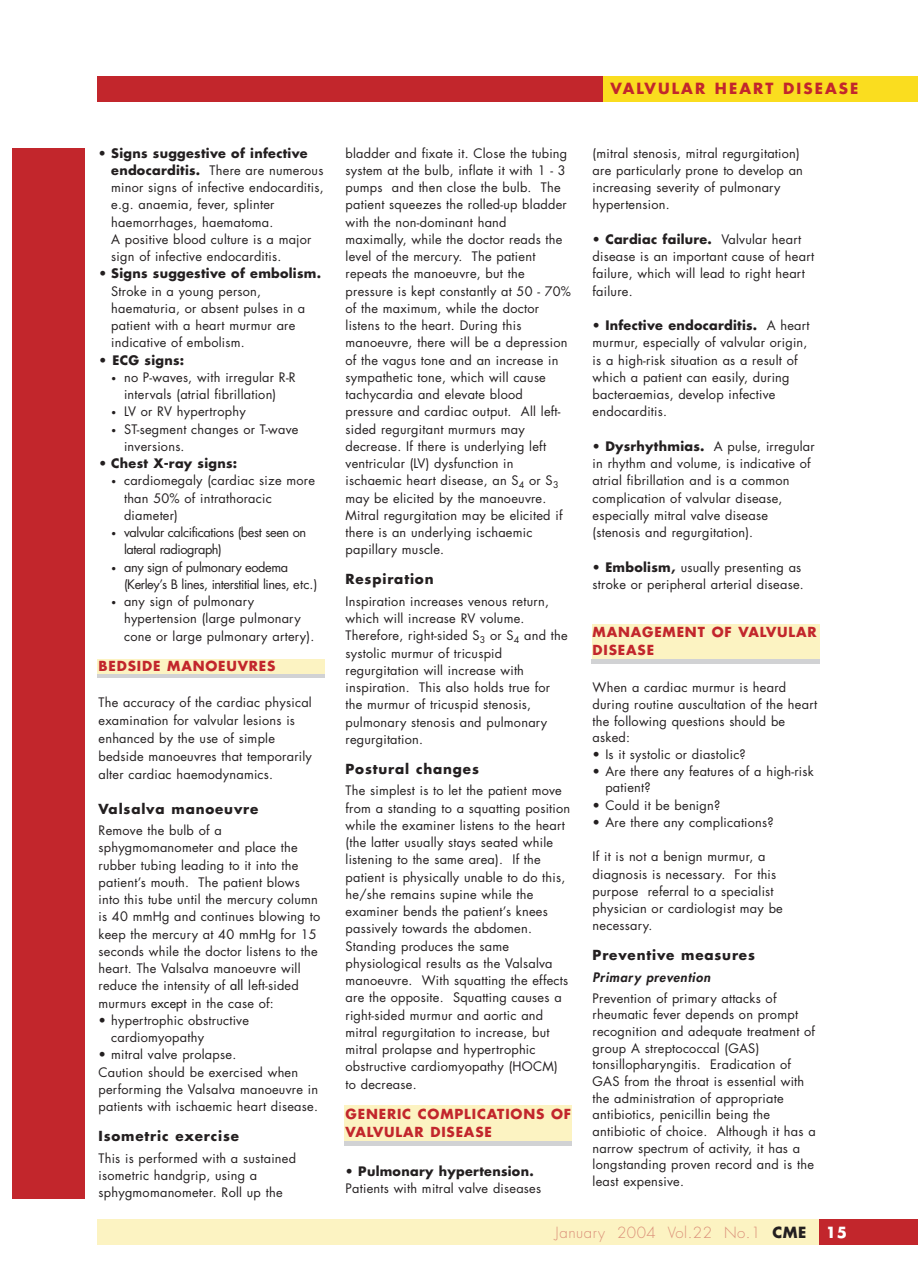
<style>
.page{position:relative;width:918px;height:1287px;background:#fff}
.page>*{position:absolute;margin:0;border:0;box-sizing:border-box;transform-origin:0 0}
.t1{font:300 15px "Futura";letter-spacing:.035em;color:#db9079}
.t2{font:700 15px "Futura";letter-spacing:.135em;color:#c2262c}
.t3{font:700 15px "Futura";color:#fff}
.t4{font:700 13.5px/18px "Futura";letter-spacing:.06em;color:#c2262c}
.t5{font:700 13.5px "Futura";letter-spacing:.06em;color:#231f20}
.t6{font:12.75px/17.2px "Futura";letter-spacing:.02em;color:#231f20}
.t7{font:12.75px/17.2px "Futura";letter-spacing:-.03em;color:#231f20}
.t8{font:700 12.75px "Futura";letter-spacing:.02em;color:#231f20}
.t9{font:italic 800 12.75px "Futura";letter-spacing:.05em;color:#231f20}
.s1{font-weight:700}
.s2{font-size:9px}
.s3{font-style:inherit}
.s4{font-weight:700;color:#231f20}
</style>
<div class="page">
<div style="left:97px;top:1220px;width:723px;height:25px;background:#fcf3c2"></div>
<div style="left:820px;top:1220px;width:98px;height:25px;background:#c2262c"></div>
<div style="left:97px;top:76px;width:723px;height:25px;background:#c2262c"></div>
<div style="left:603px;top:76px;width:315px;height:25px;background:#fadd1f"></div>
<div style="left:12px;top:148px;width:72px;height:1050px;background:#c2262c"></div>
<div style="left:344px;top:1106px;width:228px;height:35px;background:#fcf3c2"></div>
<div style="left:344px;top:1141px;width:228px;height:5px;background:#d1d2d4"></div>
<div style="left:592px;top:624px;width:228px;height:34px;background:#fcf3c2"></div>
<div style="left:592px;top:659px;width:228px;height:5px;background:#d1d2d4"></div>
<div style="left:97px;top:659px;width:228px;height:16px;background:#fcf3c2"></div>
<hr style="left:97px;top:675px;width:227px;height:3px;background:#d1d2d4">
<p class="t6" style="left:111px;top:145px;width:214px;text-indent:-13px">• <span class="s1">Signs suggestive of infective endocarditis.</span> There are numerous minor signs of infective endocarditis, e.g. anaemia, fever, splinter haemorrhages, haematoma.<br>A positive blood culture is a major sign of infective endocarditis.</p>
<p class="t8" style="left:99px;top:268px;width:224px">• Signs suggestive of embolism.</p>
<p class="t6" style="left:111px;top:283px;width:196px">Stroke in a young person, haematuria, or absent pulses in a patient with a heart murmur are indicative of embolism.</p>
<p class="t8" style="left:99px;top:354px;width:87px">• ECG signs:</p>
<p class="t6" style="left:111px;top:370px;width:186px;text-align:center"><span class="s2">•</span> no P-waves, with irregular R-R intervals (atrial fibrillation)</p>
<p class="t6" style="left:111px;top:404px;width:136px"><span class="s2">•</span> LV or RV hypertrophy</p>
<p class="t6" style="left:124px;top:421px;width:176px;text-indent:-13px"><span class="s2">•</span> ST-segment changes or T-wave inversions.</p>
<p class="t8" style="left:99px;top:458px;width:140px">• Chest X-ray signs:</p>
<p class="t6" style="left:124px;top:473px;width:192px;text-indent:-13px"><span class="s2">•</span> cardiomegaly (cardiac size more than 50% of intrathoracic diameter)</p>
<p class="t7" style="left:124px;top:525px;width:184px;text-indent:-13px"><span class="s2">•</span> valvular calcifications (best seen on lateral radiograph)</p>
<p class="t7" style="left:124px;top:559px;width:195px;text-indent:-13px"><span class="s2">•</span> any sign of pulmonary eodema (Kerley’s B lines, interstitial lines, etc.)</p>
<p class="t6" style="left:124px;top:594px;width:192px;text-indent:-13px"><span class="s2">•</span> any sign of pulmonary hypertension (large pulmonary cone or large pulmonary artery).</p>
<p class="t4" style="left:99px;top:659px;width:179px">BEDSIDE MANOEUVRES</p>
<p class="t6" style="left:99px;top:695px;width:215px;line-height:18px">The accuracy of the cardiac physical examination for valvular lesions is enhanced by the use of simple bedside manoeuvres that temporarily alter cardiac haemodynamics.</p>
<p class="t5" style="left:99px;top:802px;width:161px">Valsalva manoeuvre</p>
<p class="t6" style="left:99px;top:823px;width:223px">Remove the bulb of a sphygmomanometer and place the rubber tubing leading to it into the patient’s mouth. The patient blows into this tube until the mercury column is 40 mmHg and continues blowing to keep the mercury at 40 mmHg for 15 seconds while the doctor listens to the heart. The Valsalva manoeuvre will reduce the intensity of <span class="s3">all</span> left-sided murmurs <span class="s3">except</span> in the case of:</p>
<p class="t6" style="left:111px;top:1013px;width:139px;text-indent:-13px">• hypertrophic obstructive cardiomyopathy</p>
<p class="t6" style="left:99px;top:1047px;width:221px">• mitral valve prolapse.<br>Caution should be exercised when performing the Valsalva manoeuvre in patients with ischaemic heart disease.</p>
<p class="t5" style="left:99px;top:1130px;width:142px">Isometric exercise</p>
<p class="t6" style="left:99px;top:1150px;width:199px">This is performed with a sustained isometric handgrip, using a sphygmomanometer. Roll up the</p>
<p class="t6" style="left:346px;top:145px;width:227px">bladder and fixate it. Close the tubing system at the bulb, inflate it with 1 - 3 pumps and then close the bulb. The patient squeezes the rolled-up bladder with the non-dominant hand<br>maximally, while the doctor reads the level of the mercury. The patient repeats the manoeuvre, but the pressure is kept constantly at 50 - 70% of the maximum, while the doctor listens to the heart. During this manoeuvre, there will be a depression of the vagus tone and an increase in sympathetic tone, which will cause tachycardia and elevate blood pressure and cardiac output. All left&shy;sided regurgitant murmurs may decrease. If there is underlying left ventricular (LV) dysfunction in ischaemic heart disease, an S<sub>4</sub> or S<sub>3 </sub>may be elicited by the manoeuvre.<br>Mitral regurgitation may be elicited if there is an underlying ischaemic papillary muscle.</p>
<p class="t5" style="left:346px;top:573px;width:90px">Respiration</p>
<p class="t6" style="left:346px;top:594px;width:224px">Inspiration increases venous return, which will increase RV volume.<br>Therefore, right-sided S<sub>3</sub> or S<sub>4</sub> and the systolic murmur of tricuspid regurgitation will increase with inspiration. This also holds true for the murmur of tricuspid stenosis, pulmonary stenosis and pulmonary regurgitation.</p>
<p class="t5" style="left:346px;top:763px;width:135px">Postural changes</p>
<p class="t6" style="left:346px;top:783px;width:226px">The simplest is to let the patient move from a standing to a squatting position while the examiner listens to the heart (the latter usually stays seated while listening to the same area). If the patient is physically unable to do this, he/she remains supine while the examiner bends the patient’s knees passively towards the abdomen.<br>Standing produces the same physiological results as the Valsalva manoeuvre. With squatting the effects are the opposite. Squatting causes a right-sided murmur and aortic and mitral regurgitation to increase, but mitral prolapse and hypertrophic obstructive cardiomyopathy (HOCM) to decrease.</p>
<p class="t4" style="left:346px;top:1107px;width:227px">GENERIC COMPLICATIONS OF<br>VALVULAR DISEASE</p>
<p class="t6" style="left:346px;top:1164px;width:197px">• <span class="s1">Pulmonary hypertension.<br></span>Patients with mitral valve diseases</p>
<p class="t2" style="left:611px;top:82px;width:249px">VALVULAR HEART DISEASE</p>
<p class="t6" style="left:593px;top:145px;width:212px">(mitral stenosis, mitral regurgitation) are particularly prone to develop an increasing severity of pulmonary hypertension.</p>
<p class="t6" style="left:593px;top:232px;width:223px">• <span class="s1">Cardiac failure.</span> Valvular heart disease is an important cause of heart failure, which will lead to right heart failure.</p>
<p class="t6" style="left:593px;top:318px;width:219px">• <span class="s1">Infective endocarditis.</span> A heart murmur, especially of valvular origin, is a high-risk situation as a result of which a patient can easily, during bacteraemias, develop infective endocarditis.</p>
<p class="t6" style="left:593px;top:439px;width:224px">• <span class="s1">Dysrhythmias.</span> A pulse, irregular in rhythm and volume, is indicative of atrial fibrillation and is a common complication of valvular disease, especially mitral valve disease (stenosis and regurgitation).</p>
<p class="t6" style="left:593px;top:559px;width:213px">• <span class="s1">Embolism,</span> usually presenting as stroke or peripheral arterial disease.</p>
<p class="t4" style="left:593px;top:624px;width:225px">MANAGEMENT OF VALVULAR<br>DISEASE</p>
<p class="t6" style="left:593px;top:681px;width:226px;line-height:16.6px">When a cardiac murmur is heard during routine auscultation of the heart the following questions should be asked:</p>
<p class="t6" style="left:593px;top:747px;width:155px">• Is it systolic or diastolic?</p>
<p class="t6" style="left:605px;top:764px;width:210px;line-height:16.6px;text-indent:-13px">• Are there any features of a high-risk patient?</p>
<p class="t6" style="left:593px;top:797px;width:129px">• Could it be benign?</p>
<p class="t6" style="left:593px;top:815px;width:183px">• Are there any complications?</p>
<p class="t6" style="left:593px;top:849px;width:192px">If it is not a benign murmur, a diagnosis is necessary. For this purpose referral to a specialist physician or cardiologist may be necessary.</p>
<p class="t5" style="left:593px;top:949px;width:164px">Preventive measures</p>
<p class="t9" style="left:593px;top:971px;width:119px">Primary prevention</p>
<p class="t6" style="left:593px;top:991px;width:225px;line-height:16.6px">Prevention of primary attacks of rheumatic fever depends on prompt recognition and adequate treatment of group A streptococcal (GAS) tonsillopharyngitis. Eradication of GAS from the throat is essential with the administration of appropriate antibiotics, penicillin being the antibiotic of choice. Although it has a narrow spectrum of activity, it has a longstanding proven record and is the least expensive.</p>
<p class="t1" style="left:556px;top:1226px;width:252px">January 2004 Vol.22 No.1 <span class="s4">CME</span></p>
<p class="t3" style="left:826px;top:1226px;width:23px">15</p>
</div>
